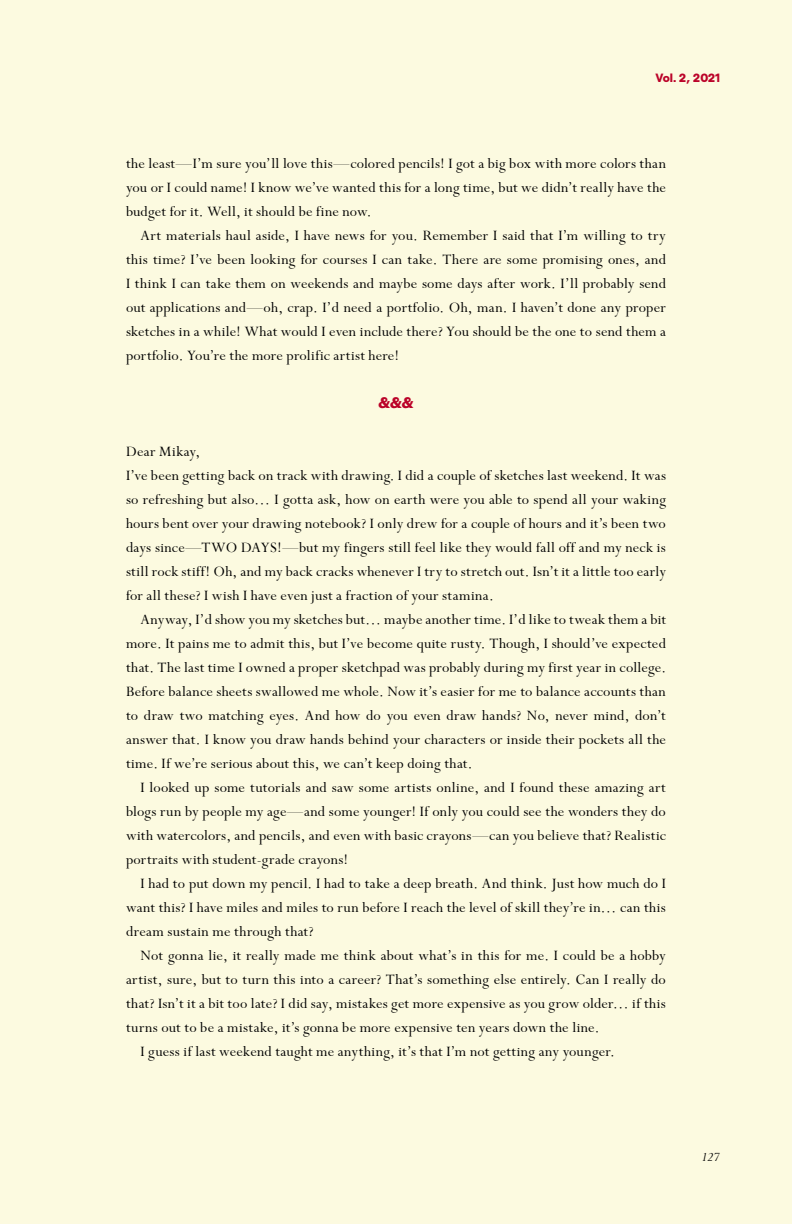
<style>
.page{position:relative;width:792px;height:1224px;background:#fcfae0}
.page>*{position:absolute;margin:0;border:0;box-sizing:border-box;transform-origin:0 0}
.t1{font:16px/24px "Perpetua";letter-spacing:.015em;color:#000;text-align:justify}
.t2{font:700 16px "Halyard Display";color:#bb0329}
.t3{font:italic 14px "Perpetua";color:#000}
.t4{font:800 12px "Matter";color:#bb0329}
</style>
<div class="page">
<p class="t4" style="left:656px;top:69px;width:66px">Vol. 2, 2021</p>
<p class="t1" style="left:126px;top:153px;width:542px">the least—I’m sure you’ll love this—colored pencils! I got a big box with more colors than you or I could name! I know we’ve wanted this for a long time, but we didn’t really have the budget for it. Well, it should be fine now.</p>
<p class="t1" style="left:126px;top:225px;width:542px;text-indent:14px">Art materials haul aside, I have news for you. Remember I said that I’m willing to try this time? I’ve been looking for courses I can take. There are some promising ones, and I think I can take them on weekends and maybe some days after work. I’ll probably send out applications and—oh, crap. I’d need a portfolio. Oh, man. I haven’t done any proper sketches in a while! What would I even include there? You should be the one to send them a portfolio. You’re the more prolific artist here!</p>
<p class="t2" style="left:379px;top:391px;width:36px">&amp;&amp;&amp;</p>
<p class="t1" style="left:126px;top:441px;width:542px;text-align:left">Dear Mikay,<br>I’ve been getting back on track with drawing. I did a couple of sketches last weekend. It was so refreshing but also… I gotta ask, how on earth were you able to spend all your waking hours bent over your drawing notebook? I only drew for a couple of hours and it’s been two days since—TWO DAYS!—but my fingers still feel like they would fall off and my neck is still rock stiff! Oh, and my back cracks whenever I try to stretch out. Isn’t it a little too early for all these? I wish I have even just a fraction of your stamina.</p>
<p class="t1" style="left:126px;top:609px;width:542px;text-indent:14px">Anyway, I’d show you my sketches but… maybe another time. I’d like to tweak them a bit more. It pains me to admit this, but I’ve become quite rusty. Though, I should’ve expected that. The last time I owned a proper sketchpad was probably during my first year in college.<br>Before balance sheets swallowed me whole. Now it’s easier for me to balance accounts than to draw two matching eyes. And how do you even draw hands? No, never mind, don’t answer that. I know you draw hands behind your characters or inside their pockets all the time. If we’re serious about this, we can’t keep doing that.</p>
<p class="t1" style="left:126px;top:777px;width:541px;text-indent:14px">I looked up some tutorials and saw some artists online, and I found these amazing art blogs run by people my age—and some younger! If only you could see the wonders they do with watercolors, and pencils, and even with basic crayons—can you believe that? Realistic portraits with student-grade crayons!</p>
<p class="t1" style="left:126px;top:873px;width:542px;text-indent:14px">I had to put down my pencil. I had to take a deep breath. And think. Just how much do I want this? I have miles and miles to run before I reach the level of skill they’re in… can this dream sustain me through that?</p>
<p class="t1" style="left:140px;top:945px;width:527px">Not gonna lie, it really made me think about what’s in this for me. I could be a hobby</p>
<p class="t1" style="left:126px;top:969px;width:541px">artist, sure, but to turn this into a career? That’s something else entirely. Can I really do</p>
<p class="t1" style="left:126px;top:993px;width:541px">that? Isn’t it a bit too late? I did say, mistakes get more expensive as you grow older… if this</p>
<p class="t1" style="left:126px;top:1017px;width:475px">turns out to be a mistake, it’s gonna be more expensive ten years down the line.</p>
<p class="t1" style="left:140px;top:1041px;width:476px">I guess if last weekend taught me anything, it’s that I’m not getting any younger.</p>
<p class="t3" style="left:702px;top:1149px;width:20px">127</p>
</div>
